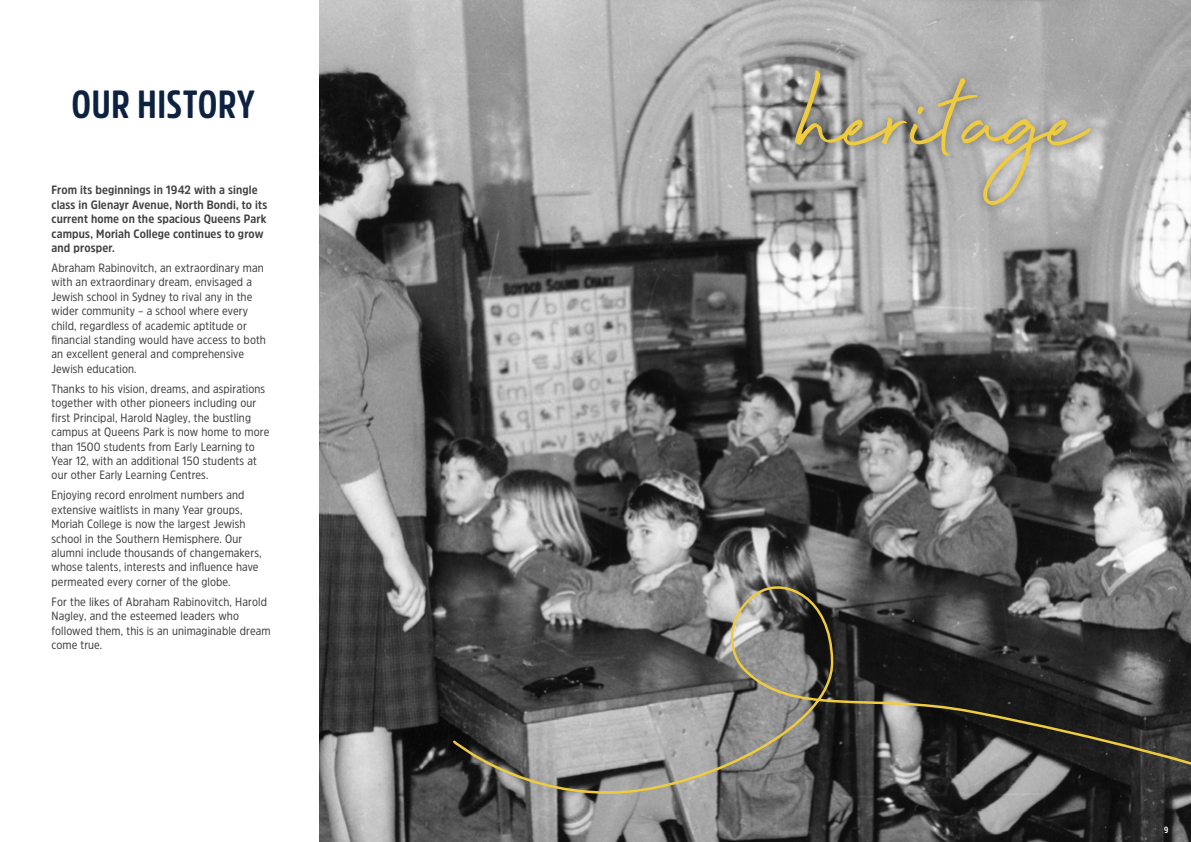
<style>
.page{position:relative;width:1191px;height:842px;background:#fff}
.page>*{position:absolute;margin:0;border:0;box-sizing:border-box;transform-origin:0 0}
.t1{font:131px "Beyond Infinity";color:#efcb3f}
.t2{font:700 39px "Amsi Pro Cond";letter-spacing:.01em;color:#0d2140}
.t3{font:12px/14.4px "Amsi Pro Narw";letter-spacing:.01em;color:#414042}
.t4{font:700 12px/14.4px "Amsi Pro Narw";letter-spacing:.01em;color:#414042}
.t5{font:700 9px "Amsi Pro Cond";color:#fff}
</style>
<div class="page">
<img style="left:319px;top:0;width:872px;height:842px">
<div style="left:786px;top:62px;width:313px;height:152px;background:#000;opacity:.4"></div>
<svg style="left:452px;top:576px;width:739px;height:227px"></svg>
<h2 class="t2" style="left:72px;top:78px;width:185px">OUR HISTORY</h2>
<p class="t4" style="left:52px;top:183px;width:217px">From its beginnings in 1942 with a single class in Glenayr Avenue, North Bondi, to its current home on the spacious Queens Park campus, Moriah College continues to grow and prosper.</p>
<p class="t3" style="left:52px;top:260px;width:216px">Abraham Rabinovitch, an extraordinary man with an extraordinary dream, envisaged a Jewish school in Sydney to rival any in the wider community – a school where every child, regardless of academic aptitude or financial standing would have access to both an excellent general and comprehensive Jewish education.</p>
<p class="t3" style="left:52px;top:381px;width:219px">Thanks to his vision, dreams, and aspirations together with other pioneers including our first Principal, Harold Nagley, the bustling campus at Queens Park is now home to more than 1500 students from Early Learning to Year 12, with an additional 150 students at our other Early Learning Centres.</p>
<p class="t3" style="left:52px;top:488px;width:212px">Enjoying record enrolment numbers and extensive waitlists in many Year groups, Moriah College is now the largest Jewish school in the Southern Hemisphere. Our alumni include thousands of changemakers, whose talents, interests and influence have permeated every corner of the globe.</p>
<p class="t3" style="left:52px;top:594px;width:220px">For the likes of Abraham Rabinovitch, Harold Nagley, and the esteemed leaders who followed them, this is an unimaginable dream come true.</p>
<h1 class="t1" style="left:798px;top:53px;width:289px">heritage</h1>
<p class="t5" style="left:1164px;top:824px;width:6px">9</p>
</div>
